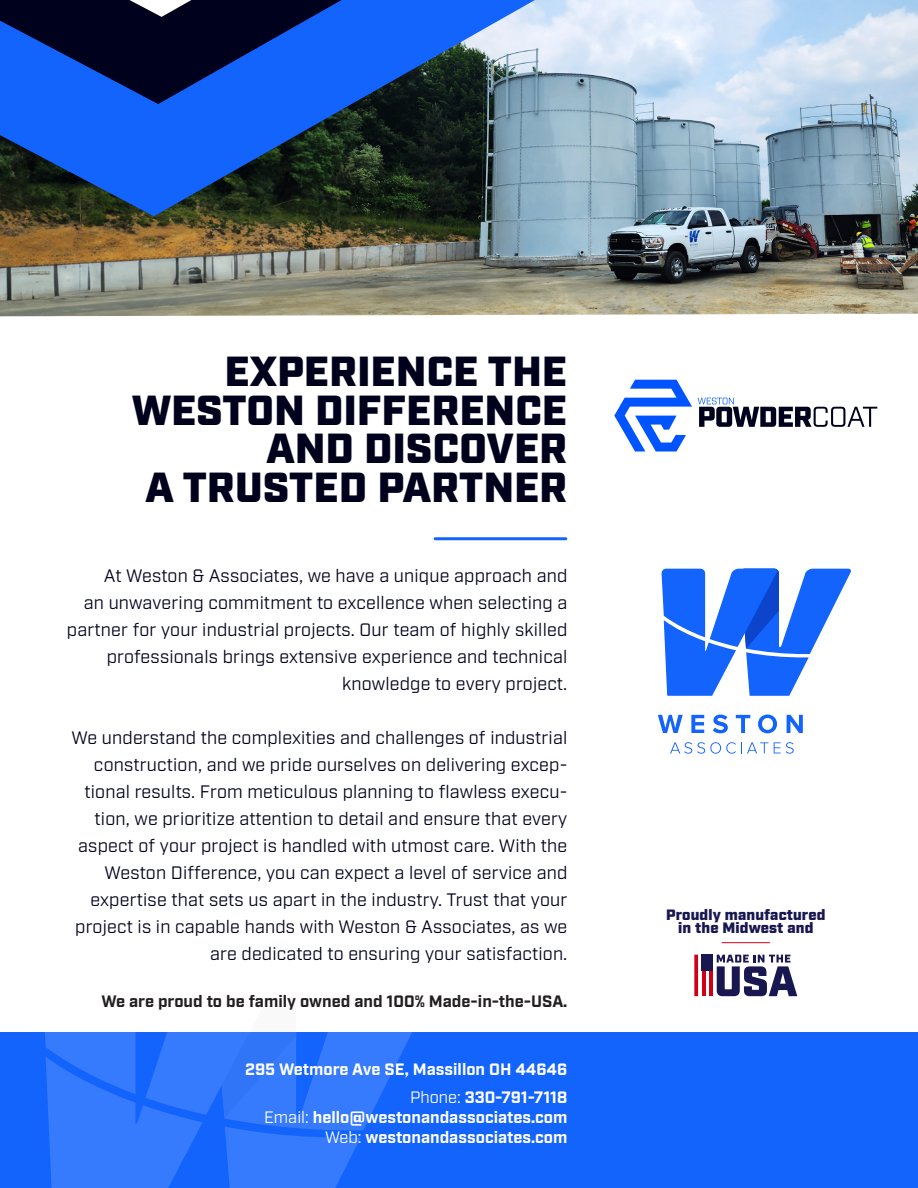
<style>
.page{position:relative;width:918px;height:1188px;background:#fff}
.page>*{position:absolute;margin:0;border:0;box-sizing:border-box;transform-origin:0 0}
.t1{font:900 42px "Industry";letter-spacing:.01em;color:#00011c}
.Paragraph_Style_1{font:18px/27px "Industry";letter-spacing:.01em;color:#00011c;text-align:right}
.t2{font:700 16.5px/19.8px "Industry";color:#fff;text-align:right}
.t3{font:700 16.5px "Industry";color:#231f20}
.Body{font:900 15px/13.2px "Industry";letter-spacing:.01em;color:#191750;text-align:center}
.s1{font-weight:400}
</style>
<div class="page">
<div style="left:0;top:1033px;width:918px;height:155px;background:#1363fd"></div>
<img style="left:0;top:0;width:918px;height:316px">
<svg style="left:41px;top:1032px;width:412px;height:156px"></svg>
<svg style="left:662px;top:569px;width:189px;height:127px"></svg>
<svg style="left:658px;top:715px;width:25px;height:18px"></svg>
<svg style="left:691px;top:715px;width:13px;height:18px"></svg>
<svg style="left:713px;top:715px;width:15px;height:18px"></svg>
<svg style="left:736px;top:715px;width:14px;height:18px"></svg>
<svg style="left:758px;top:715px;width:19px;height:18px"></svg>
<svg style="left:787px;top:715px;width:16px;height:18px"></svg>
<svg style="left:670px;top:742px;width:98px;height:12px"></svg>
<svg style="left:774px;top:742px;width:20px;height:12px"></svg>
<svg style="left:698px;top:398px;width:179px;height:29px"></svg>
<svg style="left:614px;top:380px;width:78px;height:71px"></svg>
<hr style="left:435px;top:537px;width:131px;height:3px;background:#1363fd">
<svg style="left:0;top:0;width:535px;height:216px"></svg>
<svg style="left:0;top:0;width:342px;height:104px"></svg>
<hr style="left:722px;top:942px;width:48px;height:1px;background:#d00016">
<hr style="left:709px;top:969px;width:4px;height:27px;background:#d00016">
<hr style="left:702px;top:969px;width:4px;height:27px;background:#d00016">
<svg style="left:698px;top:955px;width:4px;height:41px"></svg>
<svg style="left:694px;top:955px;width:4px;height:41px"></svg>
<div style="left:702px;top:955px;width:11px;height:16px;background:#191750"></div>
<svg style="left:717px;top:955px;width:80px;height:41px"></svg>
<p class="t1" style="left:225px;top:346px;width:344px">EXPERIENCE THE</p>
<p class="t1" style="left:132px;top:385px;width:437px">WESTON DIFFERENCE</p>
<p class="t1" style="left:266px;top:423px;width:302px">AND DISCOVER</p>
<p class="t1" style="left:145px;top:462px;width:423px">A TRUSTED PARTNER</p>
<p class="Paragraph_Style_1" style="left:67px;top:562px;width:502px">At Weston &amp; Associates, we have a unique approach and<br>an unwavering commitment to excellence when selecting a partner for your industrial projects. Our team of highly skilled professionals brings extensive experience and technical knowledge to every project.</p>
<p class="Paragraph_Style_1" style="left:71px;top:724px;width:497px">We understand the complexities and challenges of industrial construction, and we pride ourselves on delivering excep&shy;tional results. From meticulous planning to flawless execu&shy;tion, we prioritize attention to detail and ensure that every aspect of your project is handled with utmost care. With the Weston Difference, you can expect a level of service and expertise that sets us apart in the industry. Trust that your project is in capable hands with Weston &amp; Associates, as we are dedicated to ensuring your satisfaction.</p>
<p class="t3" style="left:101px;top:991px;width:467px">We are proud to be family owned and 100% Made-in-the-USA.</p>
<p class="t2" style="left:245px;top:1060px;width:324px">295 Wetmore Ave SE, Massillon OH 44646</p>
<p class="t2" style="left:264px;top:1088px;width:305px"><span class="s1">Phone:</span> 330-791-7118<br><span class="s1">Email:</span> hello@westonandassociates.com<br><span class="s1">Web:</span> westonandassociates.com</p>
<p class="Body" style="left:666px;top:909px;width:161px">Proudly manufactured in the Midwest and</p>
</div>
